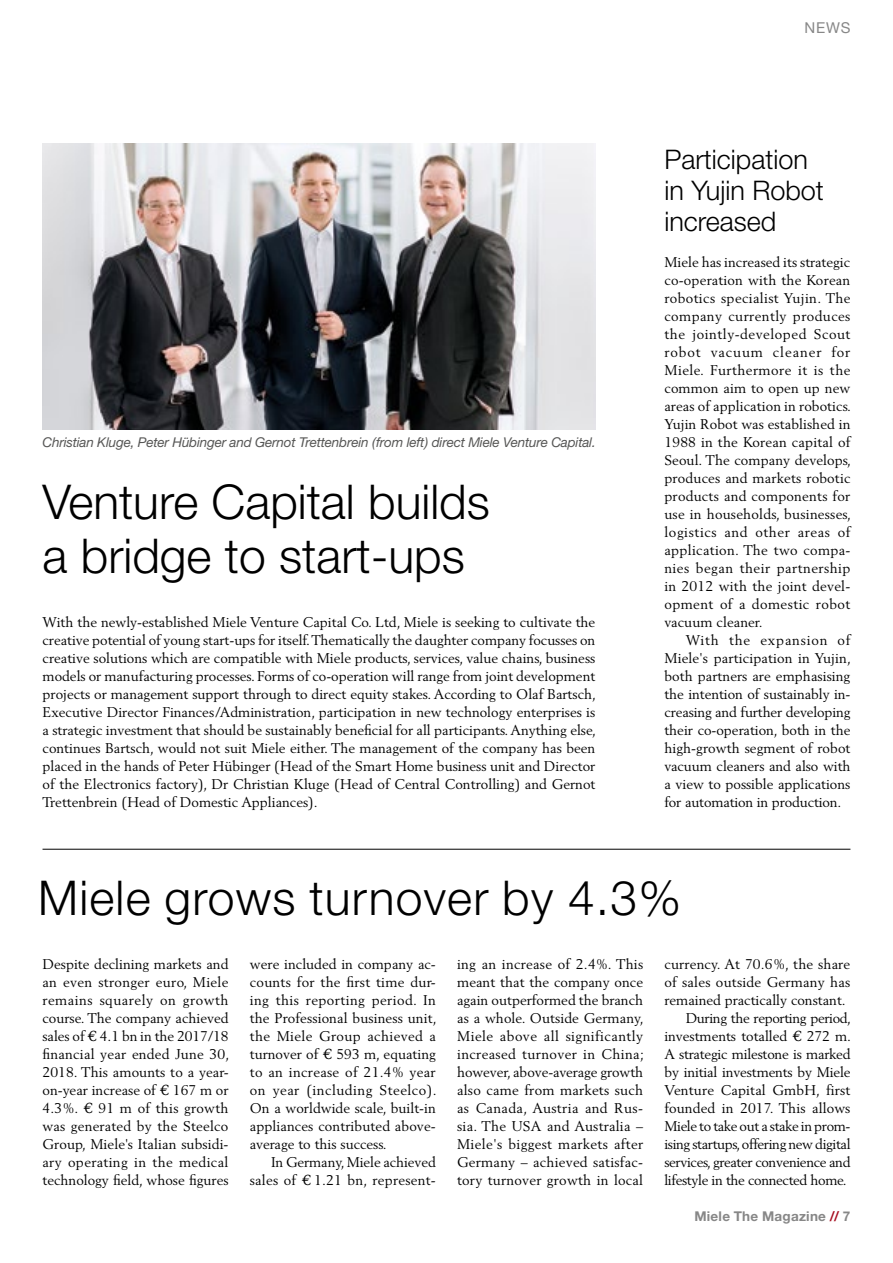
<style>
.page{position:relative;width:893px;height:1263px;background:#fff}
.page>*{position:absolute;margin:0;border:0;box-sizing:border-box;transform-origin:0 0}
.t1{font:300 48px/54px "Helvetica Neue LT";color:#000}
.t2{font:300 48px "Helvetica Neue LT";letter-spacing:.025em;color:#000}
.t3{font:300 27px/31px "Helvetica Neue LT";color:#000}
.t4{font:15px "Helvetica Neue LT";color:#878787}
.t5{font:13.95px/18px "Berling";color:#000;text-align:justify}
.t6{font:13.95px "Berling";letter-spacing:-.025em;color:#000}
.t7{font:13.95px "Berling";letter-spacing:-.03em;color:#000}
.t8{font:italic 13.5px "Helvetica Neue LT";letter-spacing:-.015em;color:#575756}
.t9{font:700 13.5px "Helvetica Neue LT";letter-spacing:.02em;color:#878787}
.s1{font-family:"Berling Nova Text Pro"}
.s2{color:#a60d1f}
</style>
<div class="page">
<img style="left:43px;top:144px;width:552px;height:285px">
<hr style="left:43px;top:849px;width:807px;height:1px;background:#000">
<p class="t8" style="left:43px;top:434px;width:555px">Christian Kluge, Peter Hübinger and Gernot Trettenbrein (from left) direct Miele Venture Capital.</p>
<h1 class="t1" style="left:43px;top:474px;width:449px">Venture Capital builds a bridge to start-ups</h1>
<p class="t5" style="left:43px;top:613px;width:555px">With the newly-established Miele Venture Capital Co. Ltd, Miele is seeking to cultivate the creative potential of young start-ups for itself. Thematically the daughter company focusses on creative solutions which are compatible with Miele products, services, value chains, business models or manufacturing processes. Forms of co-operation will range from joint development projects or management support through to direct equity stakes. According to Olaf Bartsch, Executive Director Finances/Administration, participation in new technology enterprises is a strategic investment that should be sustainably beneficial for all participants. Anything else, continues Bartsch, would not suit Miele either. The management of the company has been placed in the hands of Peter Hübinger (Head of the Smart Home business unit and Director of the Electronics factory), Dr Christian Kluge (Head of Central Controlling) and Gernot Trettenbrein (Head of Domestic Appliances).</p>
<p class="t4" style="left:804px;top:19px;width:48px">NEWS</p>
<h2 class="t3" style="left:664px;top:143px;width:161px">Participation in Yujin Robot increased</h2>
<p class="t5" style="left:664px;top:253px;width:188px">Miele has increased its strategic co-operation with the Korean robotics specialist Yujin. The company currently produces the jointly-developed Scout robot vacuum cleaner for Miele. Furthermore it is the common aim to open up new areas of application in robotics.<br>Yujin Robot was established in 1988 in the Korean capital of Seoul. The company develops, produces and markets robotic products and components for use in households, businesses, logistics and other areas of application. The two compa&shy;nies began their partnership in 2012 with the joint devel&shy;opment of a domestic robot vacuum cleaner.</p>
<p class="t5" style="left:664px;top:631px;width:188px;text-indent:21px">With the expansion of Miele's participation in Yujin, both partners are emphasising the intention of sustainably in&shy;creasing and further developing their co-operation, both in the high-growth segment of robot vacuum cleaners and also with a view to possible applications for automation in production.</p>
<h1 class="t2" style="left:38px;top:869px;width:644px">Miele grows turnover by 4.3%</h1>
<p class="t5" style="left:43px;top:955px;width:188px">Despite declining markets and an even stronger euro, Miele remains squarely on growth course. The company achieved sales of <span class="s1">€</span> 4.1 bn in the 2017/18 financial year ended June 30, 2018. This amounts to a year&shy;on-year increase of <span class="s1">€</span> 167 m or 4.3%. <span class="s1">€</span> 91 m of this growth was generated by the Steelco Group, Miele's Italian subsidi&shy;ary operating in the medical technology field, whose figures</p>
<p class="t5" style="left:250px;top:955px;width:188px">were included in company ac&shy;counts for the first time dur&shy;ing this reporting period. In the Professional business unit, the Miele Group achieved a turnover of <span class="s1">€</span> 593 m, equating to an increase of 21.4% year on year (including Steelco).<br>On a worldwide scale, built-in appliances contributed above&shy;average to this success.</p>
<p class="t5" style="left:457px;top:955px;width:188px">ing an increase of 2.4%. This meant that the company once again outperformed the branch as a whole. Outside Germany, Miele above all significantly increased turnover in China; however, above-average growth also came from markets such as Canada, Austria and Rus&shy;sia. The USA and Australia – Miele's biggest markets after Germany – achieved satisfac&shy;tory turnover growth in local</p>
<p class="t5" style="left:664px;top:955px;width:187px">currency. At 70.6%, the share</p>
<p class="t5" style="left:664px;top:973px;width:187px">of sales outside Germany has</p>
<p class="t5" style="left:664px;top:991px;width:183px">remained practically constant.</p>
<p class="t6" style="left:686px;top:1010px;width:167px">During the reporting period,</p>
<p class="t5" style="left:664px;top:1027px;width:188px">investments totalled <span class="s1">€</span> 272 m.</p>
<p class="t5" style="left:664px;top:1045px;width:188px">A strategic milestone is marked</p>
<p class="t5" style="left:664px;top:1063px;width:188px">by initial investments by Miele</p>
<p class="t5" style="left:664px;top:1081px;width:188px">Venture Capital GmbH, first</p>
<p class="t5" style="left:664px;top:1099px;width:188px">founded in 2017. This allows</p>
<p class="t7" style="left:664px;top:1118px;width:188px">Miele to take out a stake in prom-</p>
<p class="t6" style="left:664px;top:1136px;width:188px">ising startups, offering new digital</p>
<p class="t6" style="left:664px;top:1154px;width:188px">services, greater convenience and</p>
<p class="t6" style="left:664px;top:1172px;width:184px">lifestyle in the connected home.</p>
<p class="t5" style="left:250px;top:1153px;width:188px;text-align:right">In Germany, Miele achieved sales of <span class="s1">€</span> 1.21 bn, represent-</p>
<p class="t9" style="left:694px;top:1208px;width:158px">Miele The Magazine <span class="s2">//</span> 7</p>
</div>
